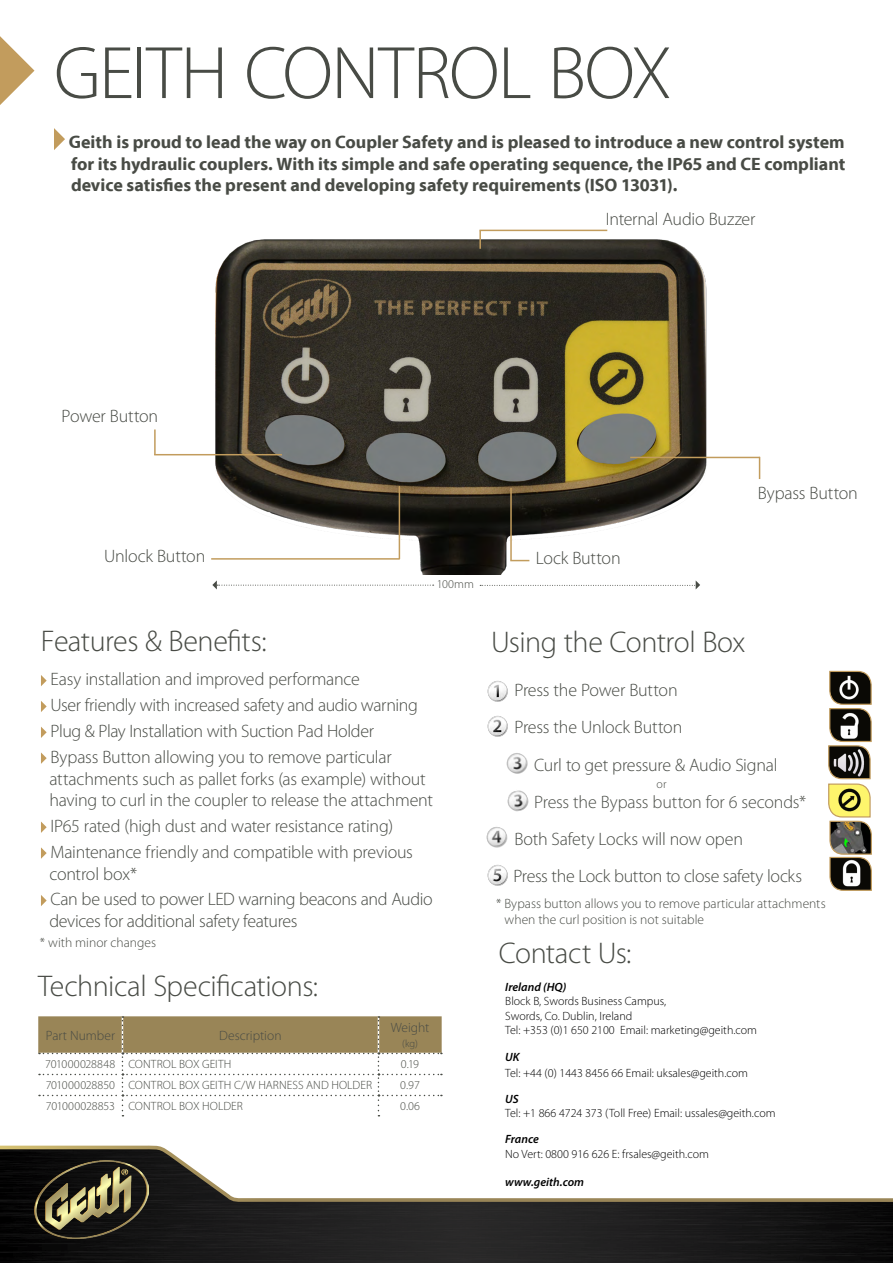
<style>
.page{position:relative;width:893px;height:1263px;background:#fff}
.page>*{position:absolute;margin:0;border:0;box-sizing:border-box;transform-origin:0 0}
.t1{font:300 75px "Myriad Pro";letter-spacing:-.02em;color:#484b45}
.t2{font:300 30px "Myriad Pro";letter-spacing:-.015em;color:#484b45}
.t3{font:300 18px/25.8px "Myriad Pro";letter-spacing:-.015em;color:#484b45}
.t4{font:700 18px/21.6px "Myriad Pro";color:#484b45;text-align:justify}
.t5{font:300 18px "Myriad Pro";letter-spacing:-.01em;color:#4d504a}
.t6{font:300 13.5px/16.2px "Myriad Pro";color:#484b45}
.t7{font:300 12px/14.4px "Myriad Pro";color:#000}
.t8{font:300 12px "Myriad Pro";letter-spacing:.005em;color:#484b45}
.t9{font:italic 600 12px "Myriad Pro";color:#000}
.t10{font:300 10.5px "Myriad Pro";color:#484b45}
</style>
<div class="page">
<img style="left:173px;top:229px;width:580px;height:345px">
<svg style="left:54px;top:128px;width:11px;height:22px"></svg>
<svg style="left:0;top:36px;width:34px;height:69px"></svg>
<svg style="left:41px;top:675px;width:6px;height:11px"></svg>
<svg style="left:41px;top:701px;width:6px;height:11px"></svg>
<svg style="left:41px;top:727px;width:6px;height:11px"></svg>
<svg style="left:41px;top:752px;width:6px;height:12px"></svg>
<svg style="left:41px;top:821px;width:6px;height:12px"></svg>
<svg style="left:41px;top:847px;width:6px;height:12px"></svg>
<svg style="left:41px;top:895px;width:6px;height:11px"></svg>
<svg style="left:38px;top:1016px;width:404px;height:100px"></svg>
<hr style="left:154px;top:454px;width:128px;height:1px;background:#c29c5d">
<hr style="left:154px;top:429px;width:2px;height:26px;background:#c29c5d">
<hr style="left:211px;top:558px;width:189px;height:2px;background:#c29c5d">
<hr style="left:510px;top:488px;width:2px;height:72px;background:#c29c5d">
<hr style="left:399px;top:486px;width:1px;height:73px;background:#c29c5d">
<svg style="left:510px;top:560px;width:19px;height:1px"></svg>
<hr style="left:630px;top:457px;width:130px;height:1px;background:#c29c5d">
<svg style="left:759px;top:458px;width:1px;height:21px"></svg>
<svg style="left:479px;top:231px;width:2px;height:18px"></svg>
<hr style="left:479px;top:230px;width:128px;height:1px;background:#c29c5d">
<img style="left:487px;top:680px;width:21px;height:22px">
<img style="left:487px;top:715px;width:21px;height:22px">
<img style="left:506px;top:753px;width:22px;height:21px">
<img style="left:486px;top:827px;width:22px;height:21px">
<img style="left:487px;top:864px;width:21px;height:22px">
<img style="left:507px;top:790px;width:22px;height:22px">
<svg style="left:828px;top:670px;width:44px;height:221px"></svg>
<svg style="left:212px;top:580px;width:222px;height:9px"></svg>
<svg style="left:480px;top:580px;width:220px;height:9px"></svg>
<img style="left:0;top:1204px;width:893px;height:59px">
<svg style="left:0;top:1145px;width:893px;height:59px"></svg>
<img style="left:35px;top:1160px;width:113px;height:78px">
<h1 class="t1" style="left:54px;top:32px;width:619px">GEITH CONTROL BOX</h1>
<p class="t4" style="left:69px;top:131px;width:778px">Geith is proud to lead the way on Coupler Safety and is pleased to introduce a new control system for its hydraulic couplers. With its simple and safe operating sequence, the IP65 and CE compliant device satisfies the present and developing safety requirements (ISO 13031).</p>
<p class="t3" style="left:62px;top:404px;width:98px">Power Button</p>
<p class="t3" style="left:606px;top:207px;width:151px">Internal Audio Buzzer</p>
<p class="t3" style="left:758px;top:480px;width:102px">Bypass Button</p>
<p class="t3" style="left:104px;top:543px;width:103px">Unlock Button</p>
<p class="t3" style="left:536px;top:545px;width:86px">Lock Button</p>
<h2 class="t2" style="left:41px;top:625px;width:227px">Features &amp; Benefits:</h2>
<p class="t8" style="left:437px;top:578px;width:39px">100mm</p>
<p class="t3" style="left:51px;top:667px;width:369px">Easy installation and improved performance<br>User friendly with increased safety and audio warning Plug &amp; Play Installation with Suction Pad Holder Bypass Button allowing you to remove particular</p>
<p class="t3" style="left:49px;top:768px;width:385px;line-height:21.6px">attachments such as pallet forks (as example) without having to curl in the coupler to release the attachment</p>
<p class="t3" style="left:51px;top:813px;width:364px">IP65 rated (high dust and water resistance rating)<br>Maintenance friendly and compatible with previous</p>
<p class="t3" style="left:49px;top:861px;width:385px">control box*<br>Can be used to power LED warning beacons and Audio</p>
<p class="t3" style="left:49px;top:908px;width:249px">devices for additional safety features</p>
<p class="t6" style="left:40px;top:935px;width:118px">* with minor changes</p>
<h2 class="t2" style="left:38px;top:970px;width:281px">Technical Specifications:</h2>
<p class="t6" style="left:46px;top:1027px;width:71px">Part Number</p>
<p class="t6" style="left:219px;top:1027px;width:64px">Description</p>
<p class="t6" style="left:391px;top:1020px;width:40px">Weight</p>
<p class="t10" style="left:402px;top:1038px;width:17px">(kg)</p>
<p class="t8" style="left:45px;top:1058px;width:188px">701000028848 CONTROL BOX GEITH</p>
<p class="t8" style="left:401px;top:1058px;width:20px">0.19</p>
<p class="t8" style="left:46px;top:1079px;width:328px">701000028850 CONTROL BOX GEITH C/W HARNESS AND HOLDER</p>
<p class="t8" style="left:400px;top:1079px;width:21px">0.97</p>
<p class="t8" style="left:46px;top:1100px;width:199px">701000028853 CONTROL BOX HOLDER</p>
<p class="t8" style="left:400px;top:1100px;width:21px">0.06</p>
<h2 class="t2" style="left:491px;top:625px;width:256px">Using the Control Box</h2>
<p class="t3" style="left:514px;top:677px;width:165px">Press the Power Button</p>
<p class="t3" style="left:514px;top:715px;width:169px">Press the Unlock Button</p>
<p class="t3" style="left:534px;top:752px;width:245px">Curl to get pressure &amp; Audio Signal</p>
<p class="t5" style="left:534px;top:792px;width:274px">Press the Bypass button for 6 seconds*</p>
<p class="t3" style="left:513px;top:821px;width:290px;line-height:37.2px">Both Safety Locks will now open<br>Press the Lock button to close safety locks</p>
<p class="t8" style="left:657px;top:777px;width:12px">or</p>
<p class="t6" style="left:505px;top:896px;width:323px;text-indent:-9px">* Bypass button allows you to remove particular attachments when the curl position is not suitable</p>
<h2 class="t2" style="left:499px;top:936px;width:134px">Contact Us:</h2>
<p class="t9" style="left:505px;top:979px;width:63px">Ireland (HQ)</p>
<p class="t7" style="left:505px;top:994px;width:253px">Block B, Swords Business Campus,<br>Swords, Co. Dublin, Ireland<br>Tel: +353 (0)1 650 2100 Email: marketing@geith.com</p>
<p class="t9" style="left:505px;top:1049px;width:16px">UK</p>
<p class="t7" style="left:505px;top:1066px;width:244px">Tel: +44 (0) 1443 8456 66 Email: uksales@geith.com</p>
<p class="t9" style="left:505px;top:1091px;width:15px">US</p>
<p class="t7" style="left:505px;top:1106px;width:272px">Tel: +1 866 4724 373 (Toll Free) Email: ussales@geith.com</p>
<p class="t9" style="left:505px;top:1131px;width:35px">France</p>
<p class="t7" style="left:505px;top:1146px;width:205px">No Vert: 0800 916 626 E: frsales@geith.com</p>
<p class="t9" style="left:505px;top:1175px;width:80px">www.geith.com</p>
</div>
